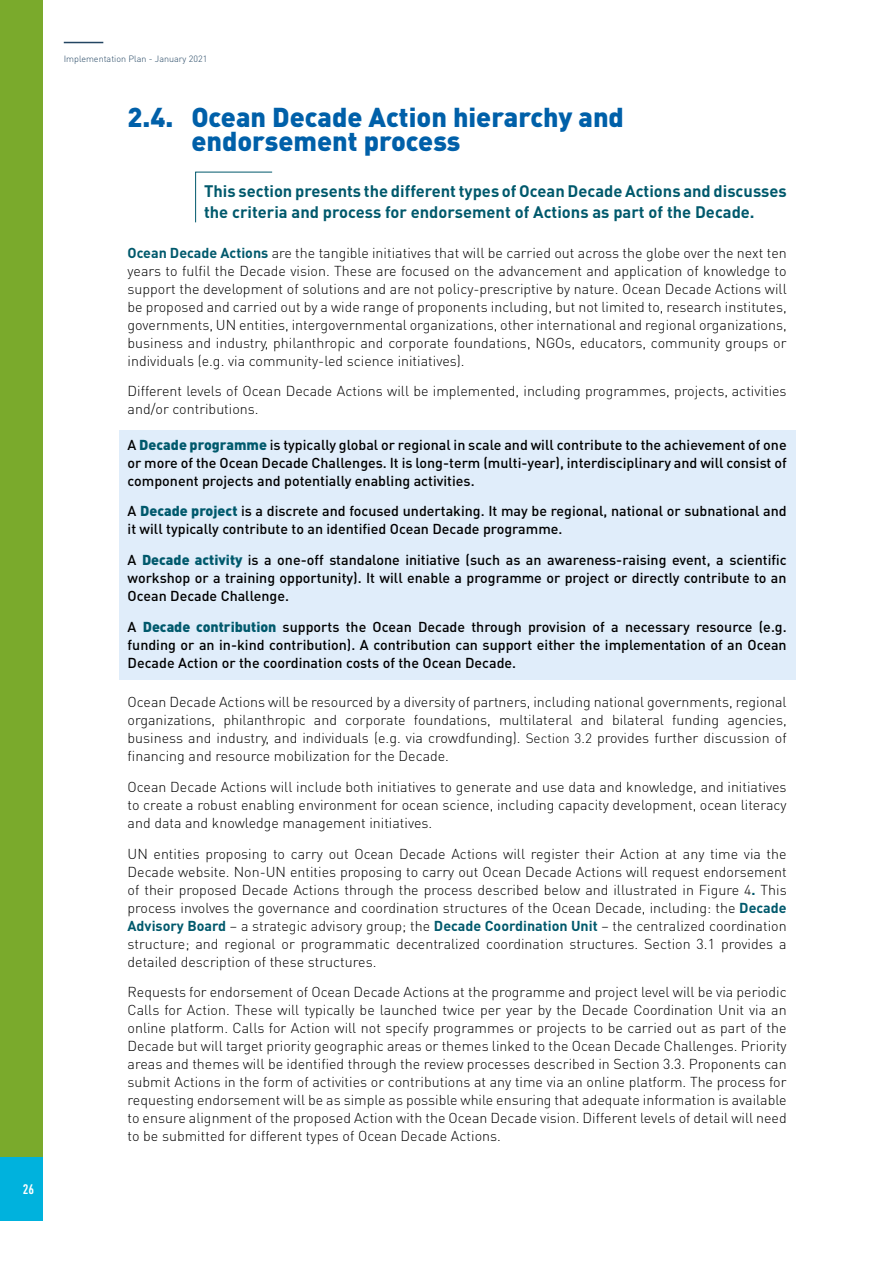
<style>
.page{position:relative;width:893px;height:1263px;background:#fff}
.page>*{position:absolute;margin:0;border:0;box-sizing:border-box;transform-origin:0 0}
.t1{font:900 27px/24px "DINOT";color:#0060a9}
.t2{font:700 16.5px/21px "DINOT";color:#00596c}
.t3{font:300 14.25px/18px "DINOT";color:#000;text-align:justify}
.t4{font:500 14.25px/18px "DINOT";color:#000;text-align:justify}
.t5{font:500 condensed 14.25px "DIN Next LT Pro";color:#fff}
.t6{font:300 9px "DINOT";color:#234562}
.s1{font-weight:700;color:#00596c}
.s2{font-weight:900;color:#00596c}
.s3{font-size:13.5px}
</style>
<div class="page">
<hr style="left:892px;top:106px;width:1px;height:374px;background:#f7f9f2">
<div style="left:0;top:0;width:43px;height:1199px;background:#7aaa2c"></div>
<hr style="left:64px;top:42px;width:39px;height:1px;background:#234562">
<svg style="left:195px;top:171px;width:78px;height:52px"></svg>
<div style="left:119px;top:430px;width:676px;height:67px;background:#e0edfa"></div>
<div style="left:119px;top:497px;width:676px;height:49px;background:#e0edfa"></div>
<div style="left:119px;top:546px;width:676px;height:67px;background:#e0edfa"></div>
<div style="left:119px;top:612px;width:676px;height:68px;background:#e0edfa"></div>
<div style="left:0;top:1157px;width:43px;height:63px;background:#00b2dd"></div>
<p class="t5" style="left:23px;top:1181px;width:13px">26</p>
<p class="t6" style="left:64px;top:52px;width:145px">Implementation Plan - January 2021</p>
<h1 class="t1" style="left:191px;top:104px;width:434px;text-indent:-64px">2.4. Ocean Decade Action hierarchy and endorsement process</h1>
<p class="t2" style="left:204px;top:180px;width:584px">This section presents the different types of Ocean Decade Actions and discusses the criteria and process for endorsement of Actions as part of the Decade.</p>
<p class="t3" style="left:128px;top:243px;width:661px"><span class="s1">Ocean Decade Actions</span> are the tangible initiatives that will be carried out across the globe over the next ten years to fulfil the Decade vision. These are focused on the advancement and application of knowledge to support the development of solutions and are not policy-prescriptive by nature. Ocean Decade Actions will be proposed and carried out by a wide range of proponents including, but not limited to, research institutes, governments, UN entities, intergovernmental organizations, other international and regional organizations, business and industry, philanthropic and corporate foundations, NGOs, educators, community groups or individuals (e.g. via community-led science initiatives).</p>
<p class="t3" style="left:128px;top:382px;width:661px">Different levels of Ocean Decade Actions will be implemented, including programmes, projects, activities and/or contributions.</p>
<p class="t4" style="left:128px;top:435px;width:661px">A <span class="s2">Decade programme</span> is typically global or regional in scale and will contribute to the achievement of one or more of the Ocean Decade Challenges. It is long-term (multi-year), interdisciplinary and will consist of component projects and potentially enabling activities.</p>
<p class="t4" style="left:128px;top:501px;width:661px">A <span class="s2">Decade project</span> is a discrete and focused undertaking. It may be regional, national or subnational and it will typically contribute to an identified Ocean Decade programme.</p>
<p class="t4" style="left:128px;top:550px;width:661px">A <span class="s2">Decade activity</span> is a one-off standalone initiative (such as an awareness-raising event, a scientific workshop or a training opportunity). It will enable a programme or project or directly contribute to an Ocean Decade Challenge.</p>
<p class="t4" style="left:128px;top:617px;width:661px">A <span class="s2">Decade contribution</span> supports the Ocean Decade through provision of a necessary resource (e.g. funding or an in-kind contribution). A contribution can support either the implementation of an Ocean Decade Action or the coordination costs of the Ocean Decade.</p>
<p class="t3" style="left:128px;top:692px;width:661px">Ocean Decade Actions will be resourced by a diversity of partners, including national governments, regional organizations, philanthropic and corporate foundations, multilateral and bilateral funding agencies, business and industry, and individuals (e.g. via crowdfunding). <span class="s3">Section 3.2</span> provides further discussion of financing and resource mobilization for the Decade.</p>
<p class="t3" style="left:128px;top:777px;width:661px">Ocean Decade Actions will include both initiatives to generate and use data and knowledge, and initiatives to create a robust enabling environment for ocean science, including capacity development, ocean literacy and data and knowledge management initiatives.</p>
<p class="t3" style="left:128px;top:844px;width:661px">UN entities proposing to carry out Ocean Decade Actions will register their Action at any time via the Decade website. Non-UN entities proposing to carry out Ocean Decade Actions will request endorsement of their proposed Decade Actions through the process described below and illustrated in Figure 4<span class="s1">.</span> This process involves the governance and coordination structures of the Ocean Decade, including: the <span class="s1">Decade Advisory Board</span> – a strategic advisory group; the <span class="s1">Decade Coordination Unit</span> – the centralized coordination structure; and regional or programmatic decentralized coordination structures. Section 3.1 provides a detailed description of these structures.</p>
<p class="t3" style="left:128px;top:982px;width:661px">Requests for endorsement of Ocean Decade Actions at the programme and project level will be via periodic Calls for Action. These will typically be launched twice per year by the Decade Coordination Unit via an online platform. Calls for Action will not specify programmes or projects to be carried out as part of the Decade but will target priority geographic areas or themes linked to the Ocean Decade Challenges. Priority areas and themes will be identified through the review processes described in Section 3.3. Proponents can submit Actions in the form of activities or contributions at any time via an online platform. The process for requesting endorsement will be as simple as possible while ensuring that adequate information is available to ensure alignment of the proposed Action with the Ocean Decade vision. Different levels of detail will need to be submitted for different types of Ocean Decade Actions.</p>
</div>
